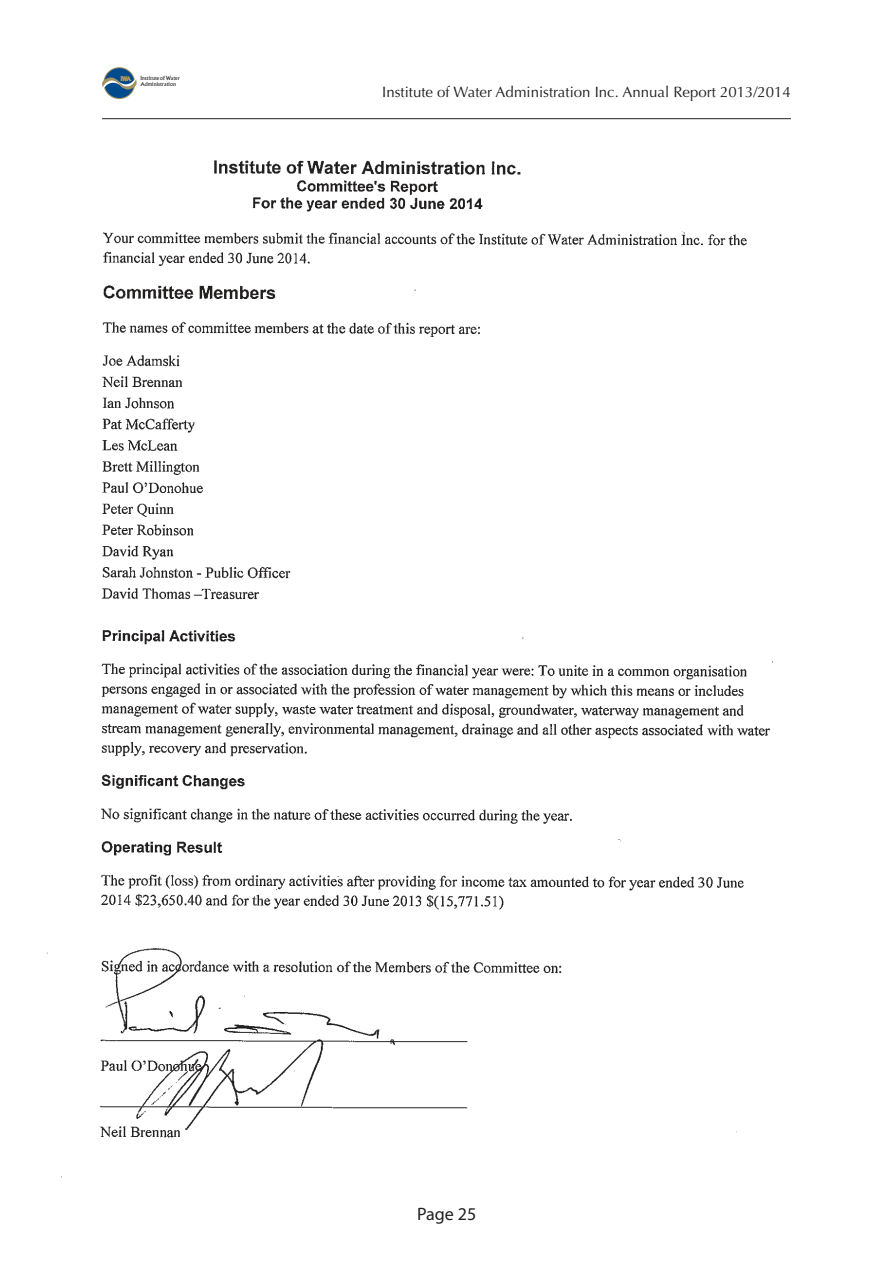
<style>
.page{position:relative;width:893px;height:1263px;background:#fff}
.page>*{position:absolute;margin:0;border:0;box-sizing:border-box;transform-origin:0 0}
.t1{font:18px "Myriad Pro";color:#221f1f}
.t2{font:15px "Optima";color:#221f1f}
.t3{font:5.55px/5.4px "Albertus";color:#221f1f}
</style>
<div class="page">
<hr style="left:102px;top:118px;width:689px;height:1px;background:#221f1f">
<svg style="left:103px;top:67px;width:32px;height:32px"></svg>
<div style="left:104px;top:68px;width:30px;height:30px;background:#004b8d;border-radius:50%"></div>
<svg style="left:102px;top:77px;width:35px;height:13px"></svg>
<img style="left:46px;top:160px;width:727px;height:1018px">
<p class="t3" style="left:140px;top:76px;width:41px">Institute of Water<br>Administration</p>
<p class="t2" style="left:382px;top:86px;width:410px">Institute of Water Administration Inc. Annual Report 2013/2014</p>
<p class="t1" style="left:417px;top:1207px;width:61px">Page 25</p>
</div>
